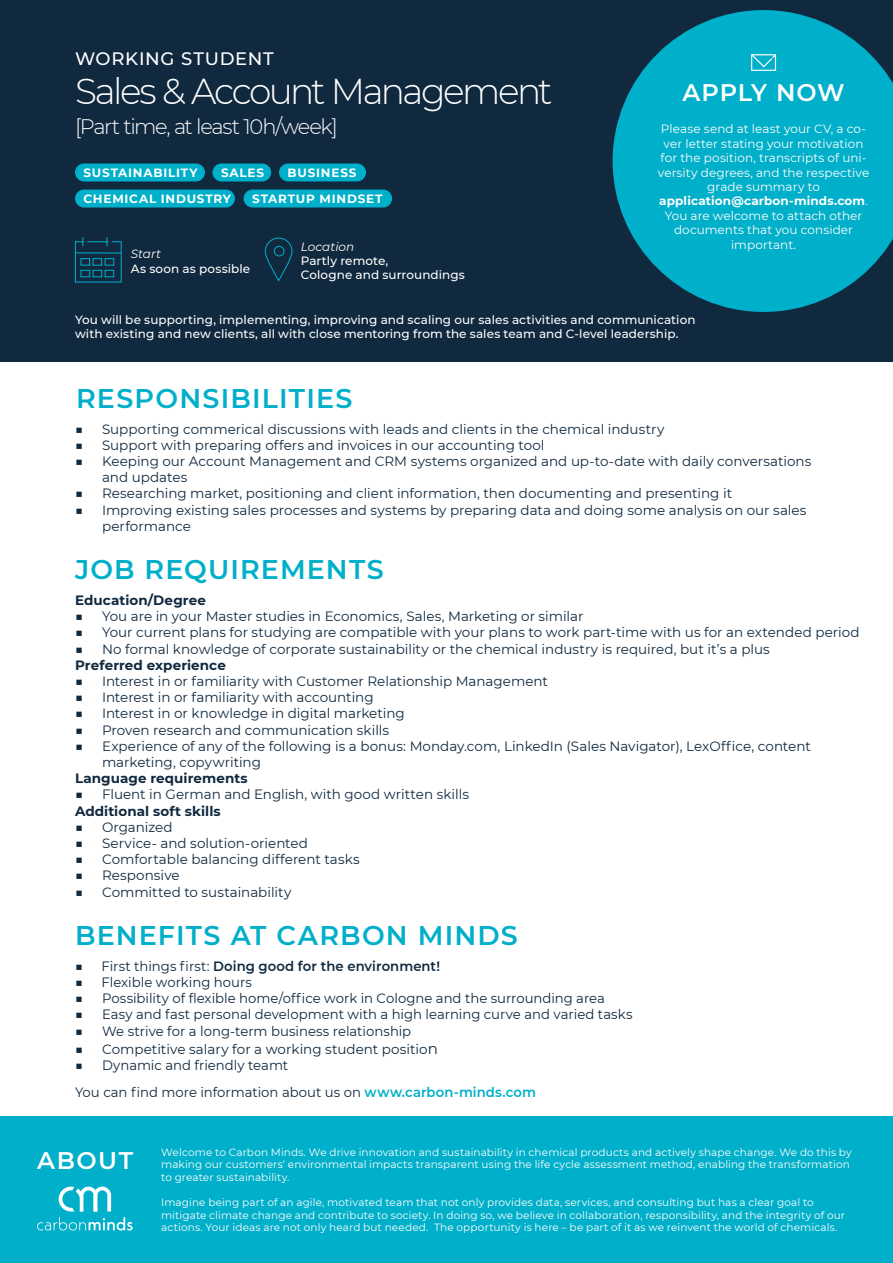
<style>
.page{position:relative;width:893px;height:1263px;background:#fff}
.page>*{position:absolute;margin:0;border:0;box-sizing:border-box;transform-origin:0 0}
.t1{font:300 36px "Montserrat";letter-spacing:-.07em;color:#fff}
.t2{font:600 27px "Montserrat";letter-spacing:.045em;color:#00afc9}
.t3{font:600 24px "Montserrat";letter-spacing:.045em;color:#fff}
.t4{font:300 21px "Montserrat";letter-spacing:-.065em;color:#fff}
.t5{font:500 18px "Montserrat";letter-spacing:.04em;color:#fff}
.t6{font:13.5px/16.2px "Montserrat";color:#10293f}
.t7{font:700 13.5px "Montserrat";letter-spacing:.005em;color:#10293f}
.t8{font:600 13.5px "Montserrat";letter-spacing:.005em;color:#10293f}
.t9{font:12px/14.4px "Montserrat";letter-spacing:.005em;color:#fff;text-align:center}
.t10{font:500 12px/14.4px "Montserrat";letter-spacing:.005em;color:#fff}
.t11{font:700 12px/26.1px "Montserrat";letter-spacing:.065em;color:#fff}
.t12{font:italic 12px "Montserrat";color:#fff}
.t13{font:10.5px/12.6px "Montserrat";letter-spacing:.01em;color:#fff}
.s1{font-weight:700}
.s2{font-weight:400}
.s3{font-size:15px}
.s4{font-weight:600;color:#00afc9}
</style>
<div class="page">
<div style="left:0;top:0;width:893px;height:361px;background:#10293f"></div>
<div style="left:0;top:1116px;width:893px;height:147px;background:#00afc9"></div>
<svg style="left:75px;top:237px;width:47px;height:46px"></svg>
<svg style="left:265px;top:237px;width:28px;height:44px"></svg>
<div style="left:75px;top:163px;width:130px;height:18px;background:#00afc9;border-radius:9px"></div>
<div style="left:244px;top:190px;width:148px;height:18px;background:#00afc9;border-radius:9px"></div>
<div style="left:212px;top:163px;width:59px;height:18px;background:#00afc9;border-radius:9px"></div>
<div style="left:75px;top:190px;width:160px;height:18px;background:#00afc9;border-radius:9px"></div>
<div style="left:279px;top:163px;width:87px;height:18px;background:#00afc9;border-radius:9px"></div>
<svg style="left:37px;top:1217px;width:96px;height:13px"></svg>
<svg style="left:59px;top:1186px;width:52px;height:25px"></svg>
<svg style="left:613px;top:10px;width:280px;height:302px;fill:#00afc9"></svg>
<svg style="left:751px;top:54px;width:25px;height:17px"></svg>
<h3 class="t5" style="left:75px;top:46px;width:200px">WORKING STUDENT</h3>
<h1 class="t1" style="left:75px;top:67px;width:479px">Sales &amp; Account Management</h1>
<h3 class="t4" style="left:75px;top:112px;width:264px">[Part time, at least 10h/week]</h3>
<p class="t11" style="left:84px;top:159px;width:116px">SUSTAINABILITY</p>
<p class="t11" style="left:83px;top:159px;width:182px;text-indent:138px">SALES<br>CHEMICAL INDUSTRY</p>
<p class="t11" style="left:288px;top:159px;width:70px">BUSINESS</p>
<p class="t11" style="left:252px;top:185px;width:132px">STARTUP MINDSET</p>
<p class="t12" style="left:131px;top:246px;width:32px">Start</p>
<p class="t10" style="left:131px;top:261px;width:121px">As soon as possible</p>
<p class="t12" style="left:301px;top:238px;width:55px">Location</p>
<p class="t10" style="left:301px;top:253px;width:166px">Partly remote,<br>Cologne and surroundings</p>
<h3 class="t3" style="left:682px;top:76px;width:164px">APPLY NOW</h3>
<p class="t9" style="left:658px;top:121px;width:213px">Please send at least your CV, a co&shy;ver letter stating your motivation for the position, transcripts of uni&shy;versity degrees, and the respective grade summary to <span class="s1">application@carbon-minds.com</span>.<br>You are welcome to attach other documents that you consider important.</p>
<p class="t10" style="left:75px;top:312px;width:622px">You will be supporting, implementing, improving and scaling our sales activities and communication with existing and new clients, all with close mentoring from the sales team and C-level leadership.</p>
<h2 class="t2" style="left:76px;top:379px;width:278px">RESPONSIBILITIES</h2>
<p class="t6" style="left:75px;top:420px;width:591px">■ Supporting commerical discussions with leads and clients in the chemical industry</p>
<p class="t6" style="left:75px;top:436px;width:471px">■ Support with preparing offers and invoices in our accounting tool</p>
<p class="t6" style="left:102px;top:453px;width:711px;text-indent:-27px">■ Keeping our Account Management and CRM systems organized and up-to-date with daily conversations and updates</p>
<p class="t6" style="left:75px;top:485px;width:659px">■ Researching market, positioning and client information, then documenting and presenting it</p>
<p class="t6" style="left:102px;top:501px;width:706px;text-indent:-27px">■ Improving existing sales processes and systems by preparing data and doing some analysis on our sales performance</p>
<h2 class="t2" style="left:75px;top:550px;width:310px">JOB REQUIREMENTS</h2>
<p class="t7" style="left:75px;top:590px;width:132px">Education/Degree</p>
<p class="t6" style="left:75px;top:608px;width:510px">■ You are in your Master studies in Economics, Sales, Marketing or similar</p>
<p class="t6" style="left:75px;top:624px;width:786px">■ Your current plans for studying are compatible with your plans to work part-time with us for an extended period</p>
<p class="t6" style="left:75px;top:640px;width:696px">■ No formal knowledge of corporate sustainability or the chemical industry is required, but it’s a plus</p>
<p class="t7" style="left:75px;top:655px;width:152px">Preferred experience</p>
<p class="t6" style="left:75px;top:673px;width:474px">■ Interest in or familiarity with Customer Relationship Management</p>
<p class="t6" style="left:75px;top:689px;width:300px">■ Interest in or familiarity with accounting</p>
<p class="t6" style="left:75px;top:705px;width:331px">■ Interest in or knowledge in digital marketing</p>
<p class="t6" style="left:75px;top:721px;width:316px">■ Proven research and communication skills</p>
<p class="t6" style="left:102px;top:737px;width:710px;text-indent:-27px">■ Experience of any of the following is a bonus: Monday.com, LinkedIn (Sales Navigator), LexOffice, content marketing, copywriting</p>
<p class="t7" style="left:75px;top:769px;width:174px">Language requirements</p>
<p class="t6" style="left:75px;top:786px;width:395px">■ Fluent in German and English, with good written skills</p>
<p class="t7" style="left:75px;top:801px;width:147px">Additional soft skills</p>
<p class="t6" style="left:75px;top:818px;width:99px">■ Organized</p>
<p class="t6" style="left:75px;top:835px;width:235px">■ Service- and solution-oriented</p>
<p class="t6" style="left:75px;top:851px;width:286px">■ Comfortable balancing different tasks</p>
<p class="t6" style="left:75px;top:867px;width:106px">■ Responsive</p>
<p class="t6" style="left:75px;top:883px;width:218px">■ Committed to sustainability</p>
<h2 class="t2" style="left:75px;top:916px;width:444px">BENEFITS AT CARBON MINDS</h2>
<p class="t8" style="left:75px;top:956px;width:367px"><span class="s2">■ First things first:</span> Doing good for the environment!</p>
<p class="t6" style="left:75px;top:974px;width:178px">■ Flexible working hours</p>
<p class="t6" style="left:75px;top:990px;width:531px">■ Possibility of flexible home/office work in Cologne and the surrounding area</p>
<p class="t6" style="left:75px;top:1006px;width:559px">■ Easy and fast personal development with a high learning curve and varied tasks</p>
<p class="t6" style="left:75px;top:1022px;width:338px">■ We strive for a long-term business relationship</p>
<p class="t6" style="left:75px;top:1040px;width:364px">■ Competitive salary for a working student positio<span class="s3">n</span></p>
<p class="t6" style="left:75px;top:1051px;width:462px;line-height:27px">■ Dynamic and friendly teamt<br>You can find more information about us on <span class="s4">www.carbon-minds.com</span></p>
<h3 class="t3" style="left:37px;top:1144px;width:98px">ABOUT</h3>
<p class="t13" style="left:161px;top:1145px;width:692px">Welcome to Carbon Minds. We drive innovation and sustainability in chemical products and actively shape change. We do this by making our customers‘ environmental impacts transparent using the life cycle assessment method, enabling the transformation to greater sustainability.</p>
<p class="t13" style="left:161px;top:1195px;width:685px">Imagine being part of an agile, motivated team that not only provides data, services, and consulting but has a clear goal to mitigate climate change and contribute to society. In doing so, we believe in collaboration, responsibility, and the integrity of our actions. Your ideas are not only heard but needed. The opportunity is here – be part of it as we reinvent the world of chemicals.</p>
</div>
